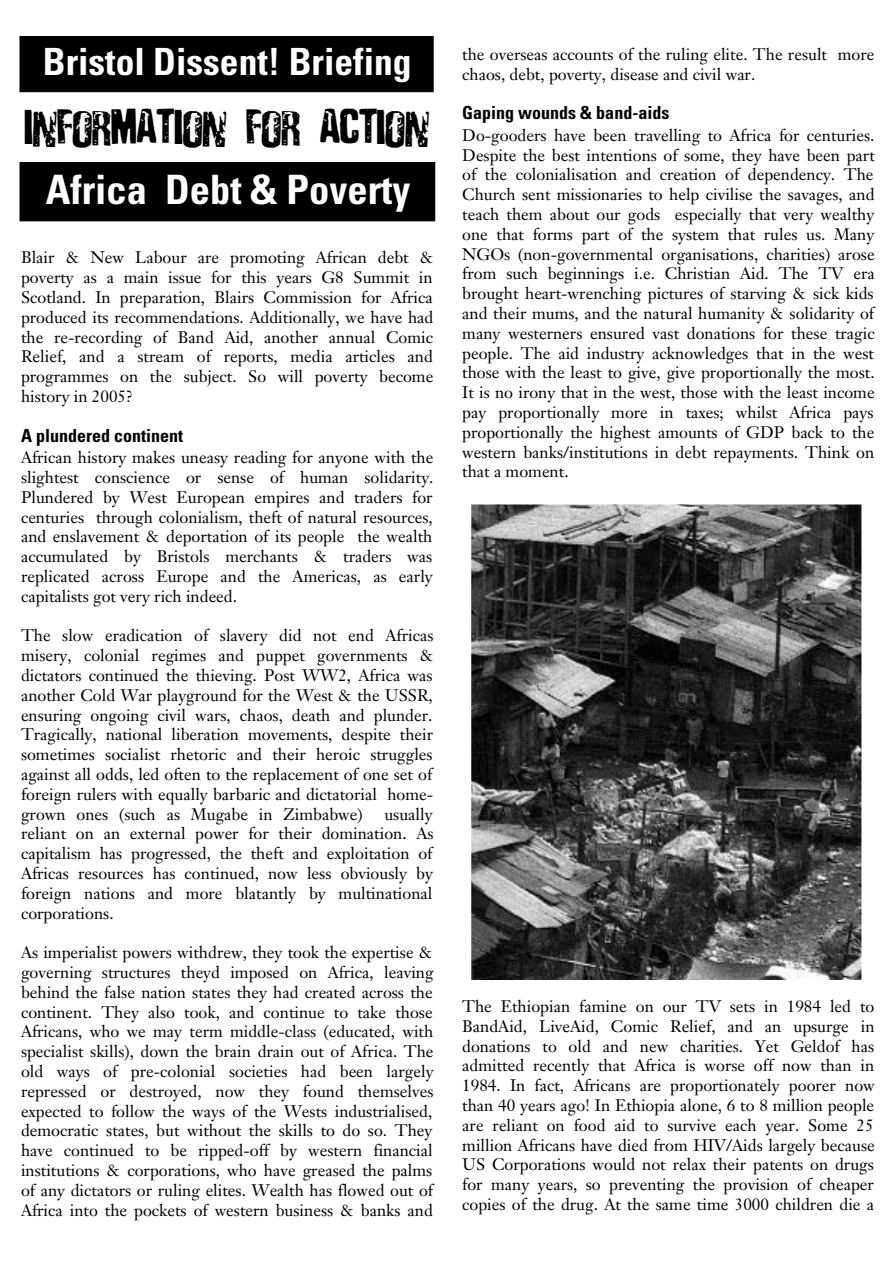
<style>
.page{position:relative;width:893px;height:1263px;background:#fff}
.page>*{position:absolute;margin:0;border:0;box-sizing:border-box;transform-origin:0 0}
.t1{font:700 condensed 40.5px "Univers";letter-spacing:-.025em;color:#fff}
.t2{font:39px "Depressionist Three";letter-spacing:-.01em;color:#000}
.t3{font:700 condensed 37.5px "Univers";color:#fff}
.t4{font:700 condensed 18px "Univers";color:#000}
.t5{font:16.5px/19.8px "Janson Text";color:#000}
</style>
<div class="page">
<div style="left:20px;top:36px;width:414px;height:56px;background:#000"></div>
<div style="left:20px;top:162px;width:415px;height:59px;background:#000"></div>
<img style="left:471px;top:504px;width:390px;height:476px">
<h3 class="t3" style="left:43px;top:39px;width:370px">Bris tolDis s e nt! Brie fing</h3>
<h2 class="t2" style="left:25px;top:105px;width:402px">INFORMATION FOR ACTION</h2>
<h1 class="t1" style="left:46px;top:165px;width:364px">Africa De bt&amp; Pove rty</h1>
<p class="t5" style="left:21px;top:248px;width:415px">Blair &amp; Ne w Labour are prom oting African de bt &amp; poverty as a m ain issue for th is ye ars G8 Sum m it in Scotland. In pre paration, Blairs Com m ission for Africa produce d its re com m e ndations. Additionally, w e h ave h ad th e re-re cording of Band Aid, anoth er annualCom ic R e lie f, and a stre am of re ports, m e dia articles and program m es on th e subje ct. So w ill poverty be com e h istory in 2005?</p>
<p class="t4" style="left:21px;top:424px;width:167px">A plunde re d contine nt</p>
<p class="t5" style="left:21px;top:447px;width:416px">African h istory m ak es une asy re ading for anyone w ith th e sligh test conscie nce or se nse of h um an solidarity.<br>Plundered by W est European em pires and traders for ce nturies th rough colonialism , th e ft of naturalresources, and e nslave m e nt &amp; de portation of its pe ople th e w e alth accum ulate d by Bristols m erch ants &amp; traders w as re plicate d across Europe and th e Am ericas, as e arly capitalists gotvery rich indee d.</p>
<p class="t5" style="left:21px;top:626px;width:422px">Th e slow eradication of slavery did not e nd Africas m isery, colonial re gim es and puppe t governm e nts &amp; dictators continue d th e th ie ving. Post W W 2, Africa w as anoth er Cold W ar playground for th e W est&amp; th e USSR , e nsuring ongoing civilw ars, ch aos, de ath and plunder.<br>Tragically, nationalliberation m ove m e nts, despite th eir som e tim es socialist rh e toric and th eir h eroic struggles againstallodds, le d ofte n to th e re place m e ntofone se tof foreign rulers w ith eq ually barbaric and dictatorialh om e&shy;grow n ones (such as Mugabe in Z im babw e) usually re liant on an e xternalpow er for th eir dom ination. As capitalism h as progresse d, th e th e ft and e xploitation of Africas resources h as continue d, now less obviously by foreign nations and m ore blatantly by m ultinational corporations.</p>
<p class="t5" style="left:21px;top:942px;width:422px">As im perialistpow ers w ith dre w , th e y took th e e xpertise &amp; governing structures th e yd im pose d on Africa, le aving beh ind th e false nation states th e y h ad cre ate d across th e contine nt. Th e y also took , and continue to tak e th ose Africans, w h o w e m ay term m iddle-class (educated, w ith spe cialist sk ills), dow n th e brain drain out of Africa. Th e old w ays of pre-colonial socie ties h ad bee n large ly repressed or destroyed, now th ey found th em selves e xpe cte d to follow th e w ays of th e W ests industrialise d, dem ocratic states, but w ith out th e sk ills to do so. Th ey<br>h ave continue d to be rippe d-off by w estern financial institutions &amp; corporations, w h o h ave gre ase d th e palm s of any dictators or ruling e lites. W e alth h as flow e d out of Africa into th e pock e ts of w estern business &amp; bank s and</p>
<p class="t5" style="left:462px;top:44px;width:411px">th e overse as accounts ofth e ruling e lite. Th e result m ore ch aos,de bt,poverty,dise ase and civilw ar.</p>
<p class="t4" style="left:462px;top:102px;width:205px">Gaping w ounds &amp; band-aids</p>
<p class="t5" style="left:462px;top:125px;width:417px">Do-gooders h ave bee n trave lling to Africa for ce nturies.<br>Despite th e best intentions of som e, th ey h ave been part of th e colonialisation and cre ation of de pe nde ncy. Th e Ch urch se nt m issionaries to h e lp civilise th e savages, and te ach th e m about our gods espe cially th at very w e alth y one th at form s part of th e syste m th at rules us. Many NGO s (non-governm e ntalorganisations, ch arities) arose from such be ginnings i.e. Ch ristian Aid. Th e TV era brough t h e art-w re nch ing pictures of starving &amp; sick k ids and th eir m um s, and th e naturalh um anity &amp; solidarity of m any w esterners e nsure d vast donations for th ese tragic pe ople. Th e aid industry ack now le dges th at in th e w est th ose w ith th e le ast to give, give proportionally th e m ost.<br>Itis no irony th atin th e w est, th ose w ith th e le astincom e pay proportionally m ore in taxes; w h ilst Africa pays proportionally th e h igh est am ounts of GD P back to th e w estern bank s/institutions in de bt re paym e nts. Th ink on th ata m om ent.</p>
<p class="t5" style="left:462px;top:996px;width:415px">Th e Eth iopian fam ine on our TV se ts in 19 84 le d to BandAid, LiveAid, Com ic R e lie f, and an upsurge in donations to old and ne w ch arities. Ye t Ge ldof h as adm itte d re ce ntly th at Africa is w orse off now th an in 19 84. In fact, Africans are proportionate ly poorer now th an 40 ye ars ago! In Eth iopia alone, 6 to 8 m illion pe ople are re liant on food aid to survive e ach ye ar. Som e 25 m illion Africans h ave die d from H IV/Aids large ly be cause US Corporations w ould not re lax th eir pate nts on drugs for m any ye ars, so pre ve nting th e provision of ch e aper copies of th e drug. At th e sam e tim e 3000 ch ildren die a</p>
</div>
